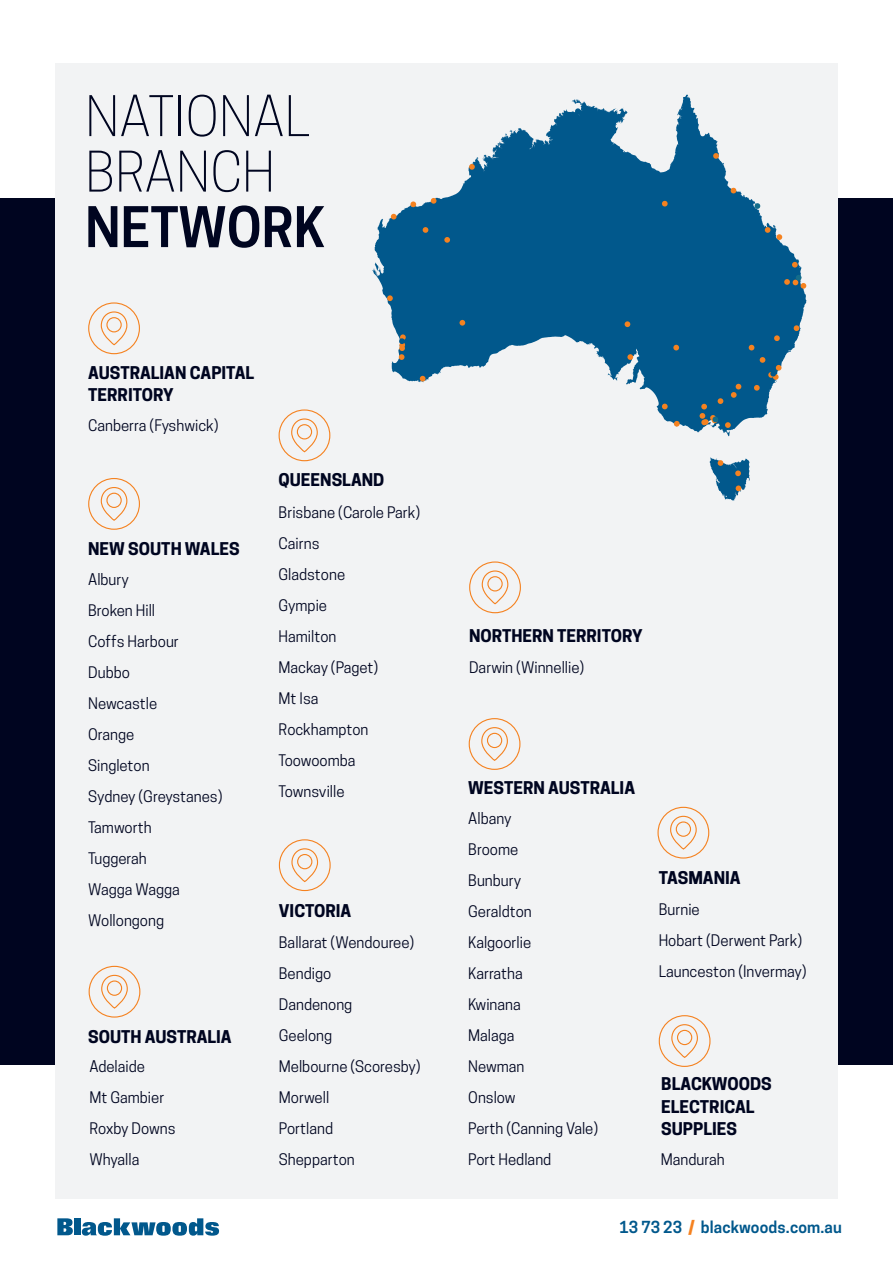
<style>
.page{position:relative;width:893px;height:1263px;background:#fff}
.page>*{position:absolute;margin:0;border:0;box-sizing:border-box;transform-origin:0 0}
.t1{font:300 52.5px/55.5px "Cooper Hewitt";color:#000520}
.t2{font:600 52.5px "Cooper Hewitt";color:#000520}
.t3{font:700 16.5px/22.5px "Cooper Hewitt";color:#000520}
.t4{font:600 15.6px "Cooper Hewitt";letter-spacing:.01em;color:#01588c}
.t5{font:15px/31px "Cooper Hewitt";color:#000520}
.s1{font-weight:800;color:#f58220}
</style>
<div class="page">
<div style="left:0;top:198px;width:893px;height:867px;background:#000520"></div>
<div style="left:55px;top:64px;width:783px;height:1135px;background:#f2f3f4"></div>
<svg style="left:57px;top:1218px;width:16px;height:17px"></svg>
<div style="left:74px;top:1218px;width:6px;height:17px;background:#01588c"></div>
<svg style="left:82px;top:1218px;width:137px;height:18px"></svg>
<div style="left:279px;top:409px;width:51px;height:52px;border:1px solid #f58220;border-radius:50%"></div>
<svg style="left:291px;top:418px;width:27px;height:35px"></svg>
<div style="left:279px;top:839px;width:52px;height:52px;border:1px solid #f58220;border-radius:50%"></div>
<svg style="left:291px;top:848px;width:28px;height:35px"></svg>
<div style="left:469px;top:561px;width:52px;height:52px;border:1px solid #f58220;border-radius:50%"></div>
<svg style="left:481px;top:570px;width:28px;height:35px"></svg>
<div style="left:469px;top:718px;width:51px;height:52px;border:1px solid #f58220;border-radius:50%"></div>
<svg style="left:481px;top:727px;width:27px;height:34px"></svg>
<div style="left:88px;top:302px;width:52px;height:52px;border:1px solid #f58220;border-radius:50%"></div>
<svg style="left:100px;top:311px;width:28px;height:35px"></svg>
<div style="left:88px;top:478px;width:52px;height:52px;border:1px solid #f58220;border-radius:50%"></div>
<svg style="left:100px;top:487px;width:28px;height:34px"></svg>
<div style="left:89px;top:966px;width:51px;height:51px;border:1px solid #f58220;border-radius:50%"></div>
<svg style="left:101px;top:974px;width:27px;height:35px"></svg>
<div style="left:659px;top:1015px;width:51px;height:52px;border:1px solid #f58220;border-radius:50%"></div>
<svg style="left:671px;top:1024px;width:27px;height:34px"></svg>
<div style="left:657px;top:807px;width:52px;height:51px;border:1px solid #f58220;border-radius:50%"></div>
<svg style="left:670px;top:815px;width:27px;height:35px"></svg>
<svg style="left:372px;top:94px;width:434px;height:342px;fill:#01588c"></svg>
<svg style="left:776px;top:234px;width:6px;height:6px"></svg>
<svg style="left:765px;top:227px;width:5px;height:6px"></svg>
<svg style="left:784px;top:275px;width:22px;height:14px"></svg>
<svg style="left:792px;top:262px;width:6px;height:6px"></svg>
<svg style="left:754px;top:203px;width:6px;height:6px"></svg>
<svg style="left:730px;top:187px;width:7px;height:7px"></svg>
<svg style="left:713px;top:153px;width:6px;height:6px"></svg>
<svg style="left:662px;top:201px;width:6px;height:6px"></svg>
<svg style="left:420px;top:376px;width:5px;height:5px"></svg>
<svg style="left:387px;top:295px;width:6px;height:6px"></svg>
<svg style="left:459px;top:320px;width:6px;height:6px"></svg>
<svg style="left:410px;top:201px;width:6px;height:6px"></svg>
<svg style="left:391px;top:214px;width:6px;height:5px"></svg>
<svg style="left:423px;top:227px;width:5px;height:6px"></svg>
<svg style="left:444px;top:237px;width:6px;height:6px"></svg>
<svg style="left:431px;top:198px;width:5px;height:6px"></svg>
<svg style="left:469px;top:164px;width:6px;height:6px"></svg>
<svg style="left:794px;top:325px;width:5px;height:6px"></svg>
<svg style="left:749px;top:345px;width:5px;height:5px"></svg>
<svg style="left:774px;top:335px;width:6px;height:6px"></svg>
<svg style="left:754px;top:357px;width:27px;height:34px"></svg>
<svg style="left:399px;top:334px;width:7px;height:26px"></svg>
<svg style="left:673px;top:345px;width:6px;height:5px"></svg>
<svg style="left:575px;top:108px;width:6px;height:6px"></svg>
<svg style="left:627px;top:354px;width:6px;height:6px"></svg>
<svg style="left:644px;top:372px;width:6px;height:5px"></svg>
<svg style="left:662px;top:404px;width:6px;height:5px"></svg>
<svg style="left:625px;top:321px;width:5px;height:6px"></svg>
<svg style="left:710px;top:457px;width:40px;height:44px"></svg>
<svg style="left:674px;top:421px;width:6px;height:6px"></svg>
<svg style="left:700px;top:384px;width:41px;height:44px;background:#266383"></svg>
<h1 class="t1" style="left:85px;top:89px;width:226px">NATIONAL<br>BRANCH</h1>
<h1 class="t2" style="left:85px;top:196px;width:242px">NETWORK</h1>
<p class="t3" style="left:88px;top:361px;width:168px">AUSTRALIAN CAPITAL<br>TERRITORY</p>
<p class="t5" style="left:88px;top:410px;width:132px">Canberra (Fyshwick)</p>
<p class="t3" style="left:88px;top:537px;width:153px">NEW SOUTH WALES</p>
<p class="t5" style="left:88px;top:564px;width:136px">Albury<br>Broken Hill<br>Coffs Harbour<br>Dubbo<br>Newcastle<br>Orange<br>Singleton<br>Sydney (Greystanes)<br>Tamworth<br>Tuggerah<br>Wagga Wagga<br>Wollongong</p>
<p class="t3" style="left:88px;top:1025px;width:145px">SOUTH AUSTRALIA</p>
<p class="t5" style="left:89px;top:1051px;width:88px">Adelaide<br>Mt Gambier<br>Roxby Downs<br>Whyalla</p>
<p class="t3" style="left:279px;top:469px;width:107px">QUEENSLAND</p>
<p class="t5" style="left:279px;top:497px;width:143px">Brisbane (Carole Park)<br>Cairns<br>Gladstone<br>Gympie<br>Hamilton<br>Mackay (Paget)<br>Mt Isa<br>Rockhampton<br>Toowoomba<br>Townsville</p>
<p class="t3" style="left:279px;top:900px;width:74px">VICTORIA</p>
<p class="t5" style="left:279px;top:927px;width:143px">Ballarat (Wendouree)<br>Bendigo<br>Dandenong<br>Geelong<br>Melbourne (Scoresby)<br>Morwell<br>Portland<br>Shepparton</p>
<p class="t3" style="left:469px;top:625px;width:175px">NORTHERN TERRITORY</p>
<p class="t5" style="left:469px;top:652px;width:117px">Darwin (Winnellie)</p>
<p class="t3" style="left:468px;top:777px;width:168px">WESTERN AUSTRALIA</p>
<p class="t5" style="left:468px;top:803px;width:131px">Albany<br>Broome<br>Bunbury<br>Geraldton<br>Kalgoorlie<br>Karratha<br>Kwinana<br>Malaga<br>Newman<br>Onslow<br>Perth (Canning Vale)<br>Port Hedland</p>
<p class="t3" style="left:659px;top:866px;width:83px">TASMANIA</p>
<p class="t5" style="left:659px;top:894px;width:149px">Burnie<br>Hobart (Derwent Park)<br>Launceston (Invermay)</p>
<p class="t3" style="left:661px;top:1073px;width:112px">BLACKWOODS<br>ELECTRICAL<br>SUPPLIES</p>
<p class="t5" style="left:661px;top:1144px;width:65px">Mandurah</p>
<p class="t4" style="left:620px;top:1218px;width:224px">13 73 23 <span class="s1">/</span> blackwoods.com.au</p>
</div>
